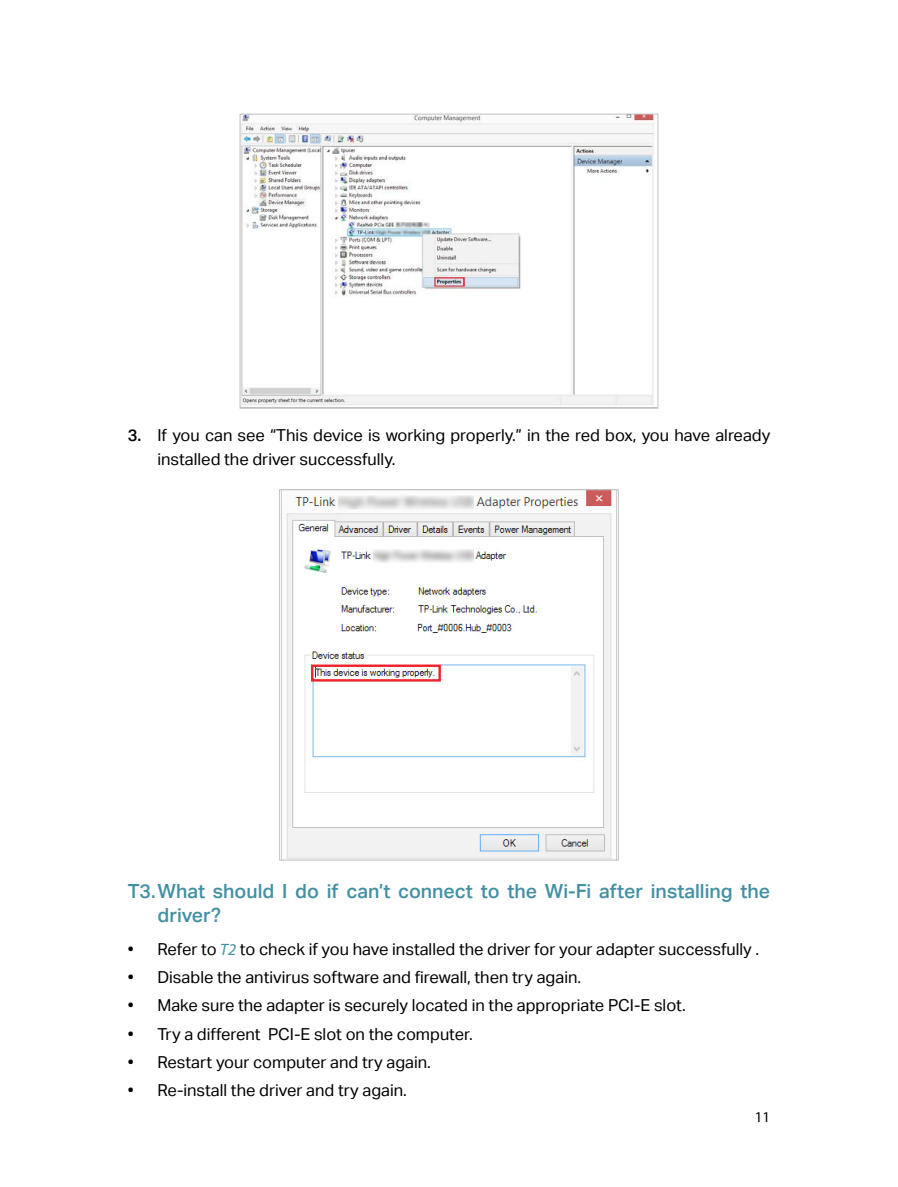
<style>
.page{position:relative;width:898px;height:1187px;background:#fff}
.page>*{position:absolute;margin:0;border:0;box-sizing:border-box;transform-origin:0 0}
.t1{font:19.5px/24px "TP Link Aktiv Medium";color:#4290a2}
.t2{font:16.5px/24px "TP Link Aktiv Regular";color:#000}
.t3{font:15px "Myriad Pro";color:#000}
.s1{font-family:"TP Link Aktiv Medium"}
.s2{font-family:"Myriad Pro";font-style:italic;color:#4290a2}
</style>
<div class="page">
<img style="left:242px;top:116px;width:413px;height:290px">
<div style="left:240px;top:114px;width:418px;height:294px;border:1px solid #bfc0c0"></div>
<img style="left:281px;top:491px;width:331px;height:367px">
<div style="left:279px;top:489px;width:339px;height:371px;border:1px solid #bfc0c0"></div>
<p class="t2" style="left:157px;top:423px;width:614px;text-indent:-30px"><span class="s1">3.</span> If you can see “This device is working properly.” in the red box, you have already installed the driver successfully.</p>
<p class="t1" style="left:157px;top:879px;width:614px;text-indent:-30px">T3.What should I do if can’t connect to the Wi-Fi after installing the driver?</p>
<p class="t2" style="left:128px;top:937px;width:633px">• Refer to <span class="s2">T2</span> to check if you have installed the driver for your adapter successfully .</p>
<p class="t2" style="left:128px;top:965px;width:455px">• Disable the antivirus software and firewall, then try again.</p>
<p class="t2" style="left:128px;top:993px;width:559px">• Make sure the adapter is securely located in the appropriate PCI-E slot.</p>
<p class="t2" style="left:128px;top:1021px;width:346px">• Try a different PCI-E slot on the computer.</p>
<p class="t2" style="left:128px;top:1050px;width:305px">• Restart your computer and try again.</p>
<p class="t2" style="left:128px;top:1078px;width:281px">• Re-install the driver and try again.</p>
<p class="t3" style="left:754px;top:1107px;width:17px">11</p>
</div>
